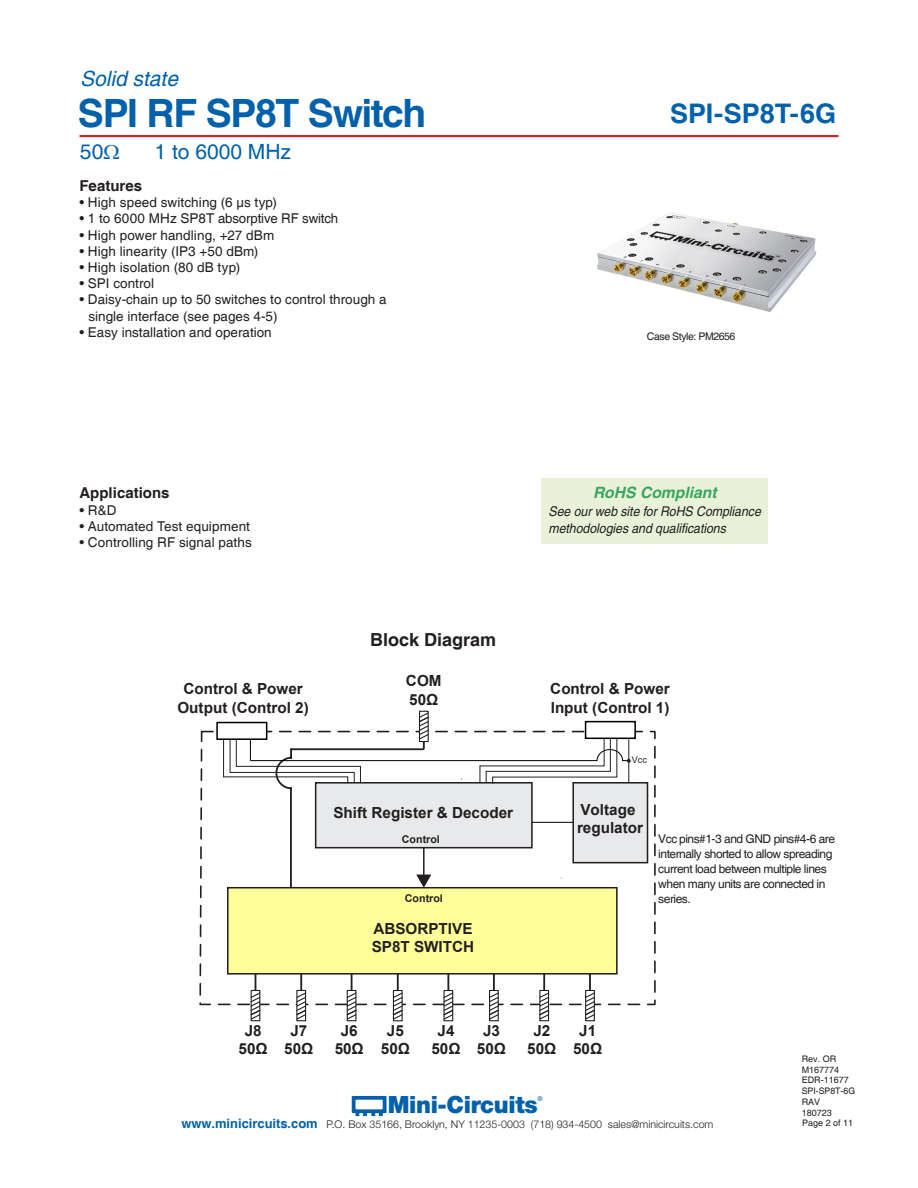
<style>
.page{position:relative;width:918px;height:1188px;background:#fff}
.page>*{position:absolute;margin:0;border:0;box-sizing:border-box;transform-origin:0 0}
.t1{font:700 39px "Helvetica";letter-spacing:-.035em;color:#0261aa}
.MODEL_NUMBER{font:700 27px "Helvetica";color:#0161ab}
.t2{font:900 23.7px "Helvetica Neue";letter-spacing:-.015em;color:#0261aa}
.t3{font:21px "Helvetica";color:#0261aa}
.t4{font:italic 21px "Helvetica";color:#0261aa}
.SECTIONS-HEAD{font:700 18px "Helvetica";color:#231f20}
.t5{font:italic 700 15.6px "Helvetica";color:rgb(13 147 68/.8)}
.t6{font:700 15.3px/18.3px "Arial";color:#231f20;text-align:center}
.SECTIONS-HEAD-2{font:700 15px "Helvetica";color:#231f20}
.FEAT____APPL{font:13.5px/16.2px "Helvetica";color:#231f20}
.t7{font:italic 13.5px/16px "Helvetica";letter-spacing:-.005em;color:#231f20;scale:.92 1}
.SUB-HEADLINE{font:12px/15px "Helvetica";letter-spacing:-.04em;color:#231f20}
.t8{font:300 10.65px "Helvetica Neue";color:#231f20}
.t9{font:700 10.65px "Arial";color:#231f20}
.t10{font:10.5px "Helvetica";letter-spacing:-.04em;color:#231f20}
.t11{font:9.15px "Arial";color:#231f20}
.t12{font:9px "Helvetica";color:#231f20}
.t13{font:500 6.6px "Helvetica Neue";color:#0261aa}
.s1{color:#0061aa}
.s2{font-family:"Helvetica";font-weight:700;font-size:12.9px;color:#0261aa}
</style>
<div class="page">
<svg style="left:352px;top:1096px;width:35px;height:20px"></svg>
<hr style="left:79px;top:135px;width:759px;height:2px;background:#d1232a">
<div style="left:541px;top:478px;width:227px;height:66px;background:#e9f2d8"></div>
<img style="left:597px;top:213px;width:220px;height:99px">
<svg style="left:199px;top:730px;width:457px;height:276px"></svg>
<div style="left:228px;top:888px;width:389px;height:86px;background:#ff9"></div>
<div style="left:227px;top:887px;width:391px;height:88px;border:2px solid #231f20"></div>
<div style="left:419px;top:711px;width:10px;height:31px;border:1px solid #231f20"></div>
<div style="left:586px;top:722px;width:49px;height:16px;background:#fff"></div>
<div style="left:585px;top:721px;width:51px;height:18px;border:2px solid #000"></div>
<div style="left:217px;top:723px;width:50px;height:16px;background:#fff"></div>
<div style="left:216px;top:722px;width:51px;height:18px;border:2px solid #000"></div>
<div style="left:573px;top:783px;width:75px;height:80px;background:#e8e9ea"></div>
<div style="left:572px;top:782px;width:76px;height:81px;border:2px solid #231f20"></div>
<div style="left:251px;top:990px;width:9px;height:31px;border:1px solid #231f20"></div>
<svg style="left:250px;top:974px;width:11px;height:46px"></svg>
<div style="left:296px;top:990px;width:10px;height:31px;border:1px solid #231f20"></div>
<svg style="left:295px;top:974px;width:12px;height:46px"></svg>
<svg style="left:392px;top:973px;width:12px;height:48px"></svg>
<div style="left:347px;top:990px;width:9px;height:31px;border:1px solid #231f20"></div>
<svg style="left:346px;top:974px;width:11px;height:46px"></svg>
<svg style="left:443px;top:974px;width:11px;height:47px"></svg>
<div style="left:489px;top:990px;width:10px;height:31px;border:1px solid #231f20"></div>
<svg style="left:488px;top:973px;width:12px;height:47px"></svg>
<div style="left:539px;top:990px;width:10px;height:31px;border:1px solid #231f20"></div>
<svg style="left:538px;top:973px;width:12px;height:47px"></svg>
<div style="left:585px;top:990px;width:10px;height:31px;border:1px solid #231f20"></div>
<svg style="left:584px;top:973px;width:12px;height:47px"></svg>
<svg style="left:223px;top:712px;width:408px;height:178px"></svg>
<p class="t4" style="left:80px;top:66px;width:100px">Solid state</p>
<p class="t1" style="left:78px;top:90px;width:350px">SPI RF SP8T Sw<span class="s1">itc</span>h</p>
<p class="MODEL_NUMBER" style="left:670px;top:97px;width:167px">SPI-SP8T-6G</p>
<p class="t3" style="left:80px;top:140px;width:25px">50</p>
<p class="t3" style="left:155px;top:140px;width:138px">1 to 6000 MHz</p>
<p class="SECTIONS-HEAD-2" style="left:80px;top:176px;width:64px">Features</p>
<p class="FEAT____APPL" style="left:80px;top:195px;width:199px">• High speed switching (6 µs typ)</p>
<p class="FEAT____APPL" style="left:80px;top:211px;width:260px">• 1 to 6000 MHz SP8T absorptive RF switch</p>
<p class="FEAT____APPL" style="left:80px;top:227px;width:196px">• High power handling, +27 dBm</p>
<p class="FEAT____APPL" style="left:80px;top:243px;width:180px">• High linearity (IP3 +50 dBm)</p>
<p class="FEAT____APPL" style="left:80px;top:260px;width:162px">• High isolation (80 dB typ)</p>
<p class="FEAT____APPL" style="left:80px;top:276px;width:76px">• SPI control</p>
<p class="FEAT____APPL" style="left:88px;top:292px;width:300px;text-indent:-9px">• Daisy-chain up to 50 switches to control through a single interface (see pages 4-5)</p>
<p class="FEAT____APPL" style="left:80px;top:324px;width:194px">• Easy installation and operation</p>
<p class="t10" style="left:647px;top:331px;width:90px">Case Style: PM2656</p>
<p class="SECTIONS-HEAD-2" style="left:80px;top:484px;width:92px">Applications</p>
<p class="FEAT____APPL" style="left:80px;top:502px;width:38px">• R&amp;D</p>
<p class="FEAT____APPL" style="left:80px;top:518px;width:172px">• Automated Test equipment</p>
<p class="FEAT____APPL" style="left:80px;top:535px;width:174px">• Controlling RF signal paths</p>
<p class="t6" style="left:177px;top:680px;width:133px">Control &amp; Power<br>Output (Control 2)</p>
<p class="SECTIONS-HEAD" style="left:370px;top:628px;width:128px">Block Diagram</p>
<p class="t6" style="left:406px;top:672px;width:37px;text-align:left">COM<br>50Ω</p>
<p class="t6" style="left:333px;top:804px;width:181px">Shift Register &amp; Decoder</p>
<p class="t9" style="left:402px;top:832px;width:39px">Control</p>
<p class="t9" style="left:405px;top:891px;width:39px">Control</p>
<p class="t6" style="left:372px;top:920px;width:104px;text-align:left">ABSORPTIVE<br>SP8T SWITCH</p>
<p class="t5" style="left:593px;top:483px;width:125px">RoHS Compliant</p>
<p class="t7" style="left:549px;top:504px;width:232px">See our web site for RoHS Compliance methodologies and qualifications</p>
<p class="t6" style="left:550px;top:680px;width:121px;text-align:left">Control &amp; Power<br>Input (Control 1)</p>
<p class="t11" style="left:632px;top:753px;width:17px">Vcc</p>
<p class="t6" style="left:577px;top:800px;width:68px;text-align:left">Voltage regulator</p>
<p class="SUB-HEADLINE" style="left:658px;top:832px;width:178px">Vcc pins#1-3 and GND pins#4-6 are internally shorted to allow spreading current load between multiple lines when many units are connected in series.</p>
<p class="t6" style="left:335px;top:1022px;width:31px">J6<br>50Ω</p>
<p class="t6" style="left:431px;top:1022px;width:31px">J4<br>50Ω</p>
<p class="t6" style="left:477px;top:1022px;width:31px">J3<br>50Ω</p>
<p class="t6" style="left:527px;top:1022px;width:31px">J2<br>50Ω</p>
<p class="t6" style="left:573px;top:1022px;width:31px">J1<br>50Ω</p>
<p class="t6" style="left:239px;top:1022px;width:31px">J8<br>50Ω</p>
<p class="t6" style="left:284px;top:1022px;width:31px">J7<br>50Ω</p>
<p class="t6" style="left:381px;top:1022px;width:31px">J5<br>50Ω</p>
<h3 class="t2" style="left:388px;top:1091px;width:152px">Mini-Circuits</h3>
<p class="t13" style="left:537px;top:1094px;width:7px">®</p>
<p class="t8" style="left:181px;top:1118px;width:534px"><span class="s2">www.minicircuits.com</span> P.O. Box 35166, Brooklyn, NY 11235-0003 (718) 934-4500 sales@minicircuits.com</p>
<p class="t12" style="left:802px;top:1053px;width:36px">Rev. OR</p>
<p class="t12" style="left:802px;top:1064px;width:39px">M167774</p>
<p class="t12" style="left:802px;top:1075px;width:49px">EDR-11677</p>
<p class="t12" style="left:802px;top:1086px;width:55px">SPI-SP8T-6G</p>
<p class="t12" style="left:802px;top:1097px;width:20px">RAV</p>
<p class="t12" style="left:802px;top:1107px;width:32px">180723</p>
<p class="t12" style="left:802px;top:1117px;width:53px">Page 2 of 11</p>
</div>
